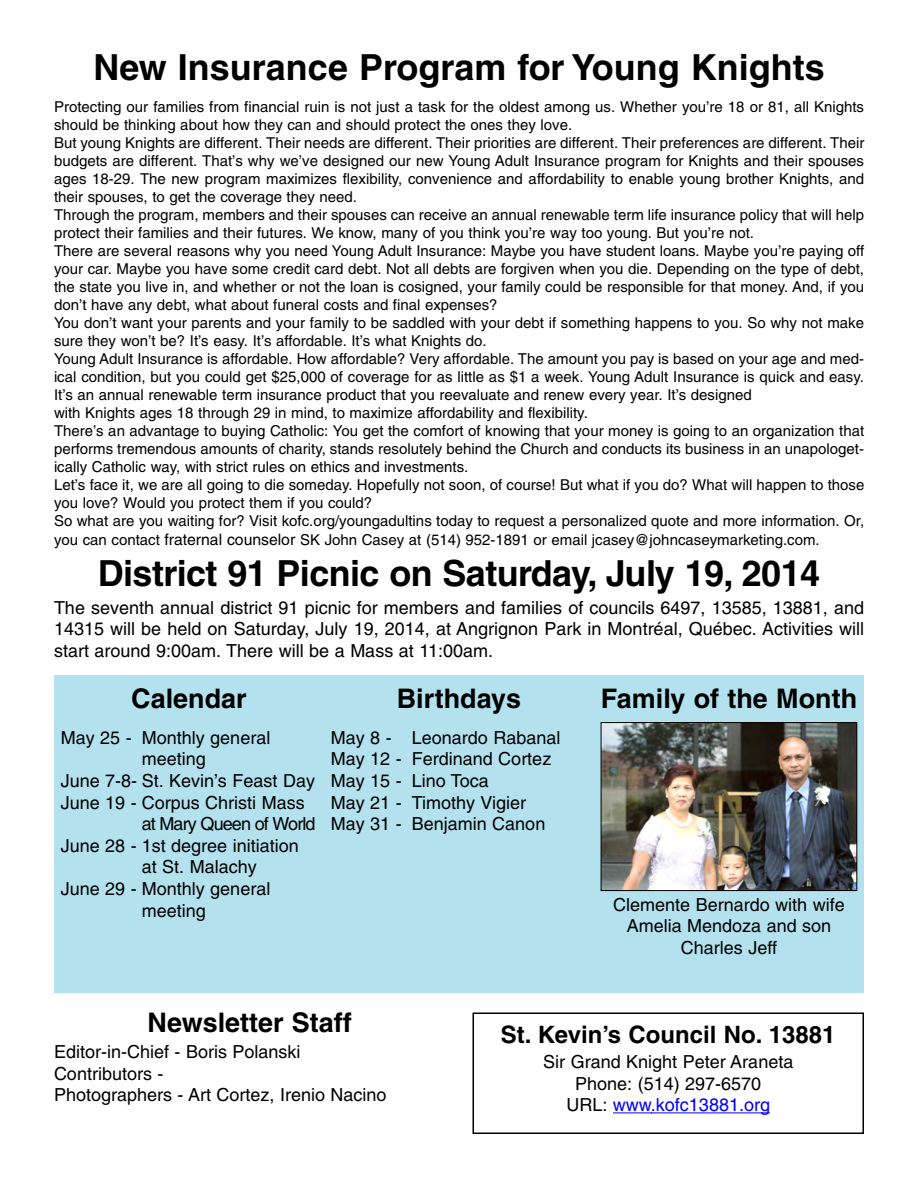
<style>
.page{position:relative;width:918px;height:1188px;background:#fff}
.page>*{position:absolute;margin:0;border:0;box-sizing:border-box;transform-origin:0 0}
.t1{font:700 36px "Helvetica";letter-spacing:-.015em;color:#000}
.t2{font:700 27px "Helvetica";color:#000}
.t3{font:700 24px "Helvetica";color:#000}
.t4{font:18px/21.6px "Helvetica";color:#000}
.t5{font:18px "Helvetica";letter-spacing:-.05em;color:#000}
.t6{font:15px/18px "Helvetica";color:#000}
.s1{font-size:15.75px}
.s2{color:#00f}
</style>
<div class="page">
<div style="left:54px;top:675px;width:810px;height:317px;background:#b3e2ee"></div>
<hr style="left:613px;top:1112px;width:39px;height:1px;background:#00f">
<hr style="left:651px;top:1112px;width:119px;height:1px;background:#00f">
<div style="left:472px;top:1012px;width:392px;height:122px;border:2px solid #000"></div>
<img style="left:603px;top:724px;width:252px;height:165px">
<div style="left:601px;top:722px;width:256px;height:169px;border:1px solid #000"></div>
<h1 class="t1" style="left:93px;top:53px;width:733px">New Insurance Program for Young Knights</h1>
<p class="t6" style="left:54px;top:99px;width:812px">Protecting our families from financial ruin is not just a task for the oldest among us. Whether you’re 18 or 81, all Knights should be thinking about how they can and should protect the ones they love.<br>But young Knights are different. Their needs are different. Their priorities are different. Their preferences are different. Their budgets are different. That’s why we’ve designed our new Young Adult Insurance program for Knights and their spouses ages 18-29. The new program maximizes flexibility, convenience and affordability to enable young brother Knights, and their spouses, to get the coverage they need.<br>Through the program, members and their spouses can receive an annual renewable term life insurance policy that will help protect their families and their futures. We know, many of you think you’re way too young. But you’re not.<br>There are several reasons why you need Young Adult Insurance: Maybe you have student loans. Maybe you’re paying off your car. Maybe you have some credit card debt. Not all debts are forgiven when you die. Depending on the type of debt, the state you live in, and whether or not the loan is cosigned, your family could be responsible for that money. And, if you don’t have any debt, what about funeral costs and final expenses?<br>You don’t want your parents and your family to be saddled with your debt if something happens to you. So why not make sure they won’t be? It’s easy. It’s affordable. It’s what Knights do.<br>Young Adult Insurance is affordable. How affordable? Very affordable. The amount you pay is based on your age and med&shy;ical condition, but you could get $25,000 of coverage for as little as $1 a week. Young Adult Insurance is quick and easy.<br>It’s an annual renewable term insurance product that you reevaluate and renew every year. It’s designed<br>with Knights ages 18 through 29 in mind, to maximize affordability and flexibility.<br>There’s an advantage to buying Catholic: You get the comfort of knowing that your money is going to an organization that performs tremendous amounts of charity, stands resolutely behind the Church and conducts its business in an unapologet&shy;ically Catholic way, with strict rules on ethics and investments.<br>Let’s face it, we are all going to die someday. Hopefully not soon, of course! But what if you do? What will happen to those you love? Would you protect them if you could?<br>So what are you waiting for? Visit kofc.org/youngadultins today to request a personalized quote and more information. Or, you can contact <span class="s1">fraternal counselor</span> SK John Casey at (514) 952-1891 or email jcasey@johncaseymarketing.com.</p>
<h1 class="t1" style="left:98px;top:559px;width:724px">District 91 Picnic on Saturday, July 19, 2014</h1>
<p class="t4" style="left:54px;top:598px;width:812px;text-align:justify">The seventh annual district 91 picnic for members and families of councils 6497, 13585, 13881, and 14315 will be held on Saturday, July 19, 2014, at Angrignon Park in Montréal, Québec. Activities will start around 9:00am. There will be a Mass at 11:00am.</p>
<h2 class="t2" style="left:131px;top:688px;width:117px">Calendar</h2>
<p class="t4" style="left:61px;top:728px;width:211px">May 25 - Monthly general</p>
<p class="t4" style="left:142px;top:750px;width:66px">meeting</p>
<p class="t4" style="left:61px;top:772px;width:256px">June 7-8- St. Kevin’s Feast Day</p>
<p class="t4" style="left:61px;top:793px;width:246px">June 19 - Corpus Christi Mass</p>
<p class="t5" style="left:142px;top:817px;width:175px">at Mary Queen of World</p>
<p class="t4" style="left:61px;top:836px;width:240px">June 28 - 1st degree initiation</p>
<p class="t4" style="left:142px;top:858px;width:117px">at St. Malachy</p>
<p class="t4" style="left:61px;top:880px;width:211px">June 29 - Monthly general</p>
<p class="t4" style="left:142px;top:901px;width:66px">meeting</p>
<h2 class="t2" style="left:397px;top:688px;width:126px">Birthdays</h2>
<p class="t4" style="left:331px;top:728px;width:231px">May 8 - Leonardo Rabanal<br>May 12 - Ferdinand Cortez<br>May 15 - Lino Toca<br>May 21 - Timothy Vigier<br>May 31 - Benjamin Canon</p>
<h2 class="t2" style="left:601px;top:688px;width:258px">Family of the Month</h2>
<p class="t4" style="left:613px;top:895px;width:233px;text-align:center">Clemente Bernardo with wife<br>Amelia Mendoza and son<br>Charles Jeff</p>
<h2 class="t2" style="left:148px;top:1012px;width:206px">Newsletter Staff</h2>
<p class="t4" style="left:54px;top:1043px;width:334px">Editor-in-Chief - Boris Polanski<br>Contributors -<br>Photographers - Art Cortez, Irenio Nacino</p>
<h3 class="t3" style="left:501px;top:1025px;width:336px">St. Kevin’s Council No. 13881</h3>
<p class="t4" style="left:543px;top:1052px;width:252px;text-align:center">Sir Grand Knight Peter Araneta<br>Phone: (514) 297-6570<br>URL: <span class="s2">www.kofc13881.org</span></p>
</div>
